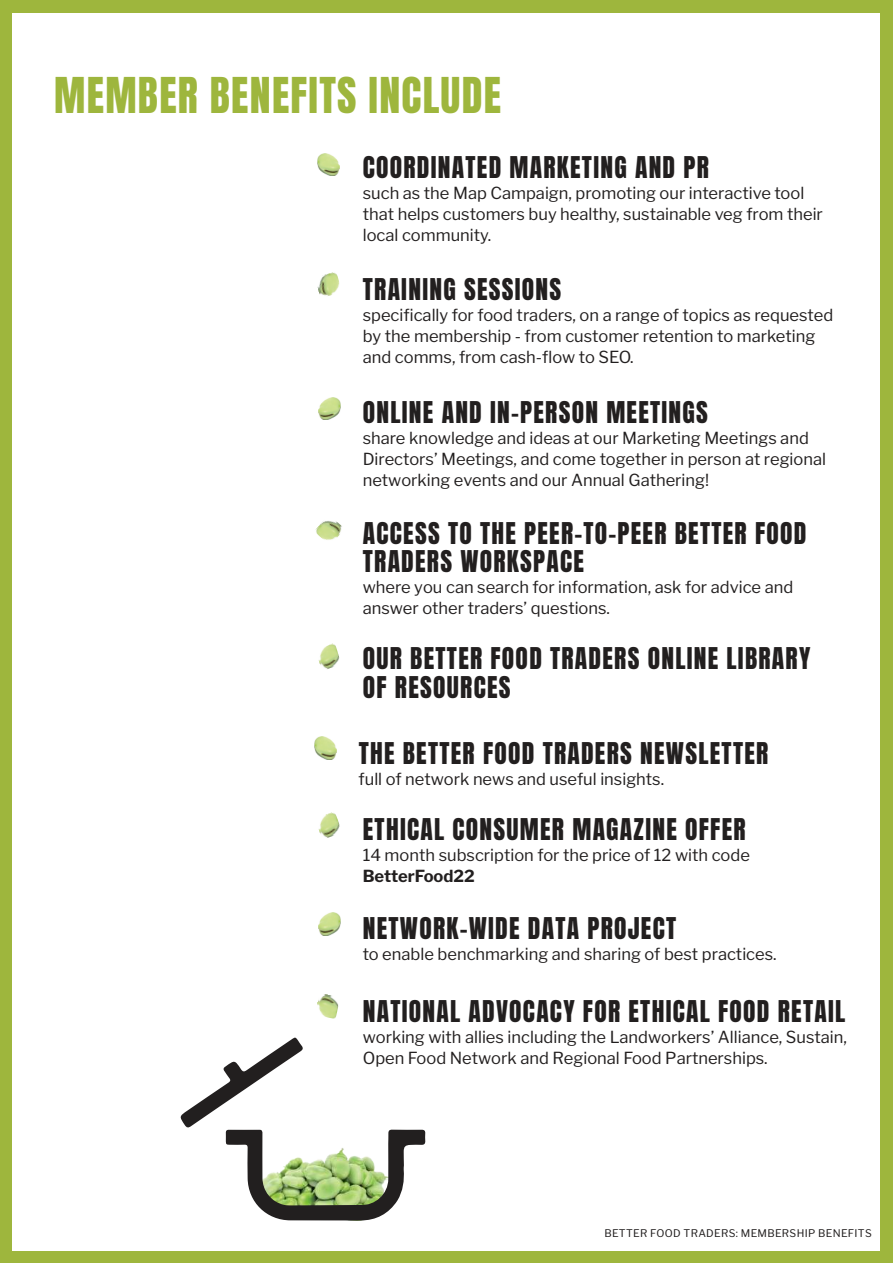
<style>
.page{position:relative;width:893px;height:1263px;background:#9eb63d}
.page>*{position:absolute;margin:0;border:0;box-sizing:border-box;transform-origin:0 0}
.t1{font:42px "Anton";letter-spacing:.03em;color:#9eb63d}
.t2{font:25.5px/28.5px "Anton";letter-spacing:.05em;color:#221f1f}
.t3{font:16.5px/21px "Libre Franklin";color:#221f1f}
.t4{font:700 16.5px "Libre Franklin";color:#221f1f}
.t5{font:10.5px "Libre Franklin";letter-spacing:.03em;color:#221f1f}
</style>
<div class="page">
<div style="left:13px;top:13px;width:867px;height:1237px;background:#fff"></div>
<img style="left:318px;top:153px;width:21px;height:23px">
<img style="left:317px;top:272px;width:23px;height:24px">
<img style="left:319px;top:397px;width:21px;height:23px">
<img style="left:315px;top:521px;width:27px;height:19px">
<img style="left:318px;top:643px;width:22px;height:26px">
<img style="left:315px;top:737px;width:21px;height:22px">
<img style="left:317px;top:994px;width:22px;height:25px">
<img style="left:319px;top:913px;width:21px;height:22px">
<img style="left:318px;top:812px;width:22px;height:26px">
<svg style="left:180px;top:1037px;width:245px;height:183px"></svg>
<h1 class="t1" style="left:54px;top:75px;width:448px">MEMBER BENEFITS INCLUDE</h1>
<h2 class="t2" style="left:363px;top:154px;width:348px">COORDINATED MARKETING AND PR</h2>
<p class="t3" style="left:363px;top:183px;width:462px">such as the Map Campaign, promoting our interactive tool that helps customers buy healthy, sustainable veg from their local community.</p>
<h2 class="t2" style="left:363px;top:277px;width:200px">TRAINING SESSIONS</h2>
<p class="t3" style="left:363px;top:305px;width:472px">specifically for food traders, on a range of topics as requested by the membership - from customer retention to marketing and comms, from cash-flow to SEO.</p>
<h2 class="t2" style="left:363px;top:399px;width:347px">ONLINE AND IN-PERSON MEETINGS</h2>
<p class="t3" style="left:363px;top:428px;width:465px">share knowledge and ideas at our Marketing Meetings and<br>Directors’ Meetings, and come together in person at regional networking events and our Annual Gathering!</p>
<h2 class="t2" style="left:363px;top:520px;width:445px">ACCESS TO THE PEER-TO-PEER BETTER FOOD<br>TRADERS WORKSPACE</h2>
<p class="t3" style="left:363px;top:577px;width:432px">where you can search for information, ask for advice and answer other traders’ questions.</p>
<h2 class="t2" style="left:363px;top:645px;width:449px">OUR BETTER FOOD TRADERS ONLINE LIBRARY<br>OF RESOURCES</h2>
<h2 class="t2" style="left:359px;top:740px;width:411px">THE BETTER FOOD TRADERS NEWSLETTER</h2>
<p class="t3" style="left:359px;top:769px;width:307px">full of network news and useful insights.</p>
<h2 class="t2" style="left:363px;top:816px;width:384px">ETHICAL CONSUMER MAGAZINE OFFER</h2>
<p class="t3" style="left:363px;top:845px;width:389px">14 month subscription for the price of 12 with code</p>
<p class="t4" style="left:363px;top:868px;width:114px">BetterFood22</p>
<h2 class="t2" style="left:363px;top:915px;width:315px">NETWORK-WIDE DATA PROJECT</h2>
<p class="t3" style="left:363px;top:944px;width:415px">to enable benchmarking and sharing of best practices.</p>
<h2 class="t2" style="left:363px;top:998px;width:484px">NATIONAL ADVOCACY FOR ETHICAL FOOD RETAIL</h2>
<p class="t3" style="left:363px;top:1026px;width:486px">working with allies including the Landworkers’ Alliance, Sustain,<br>Open Food Network and Regional Food Partnerships.</p>
<p class="t5" style="left:604px;top:1228px;width:269px">BETTER FOOD TRADERS: MEMBERSHIP BENEFITS</p>
</div>
